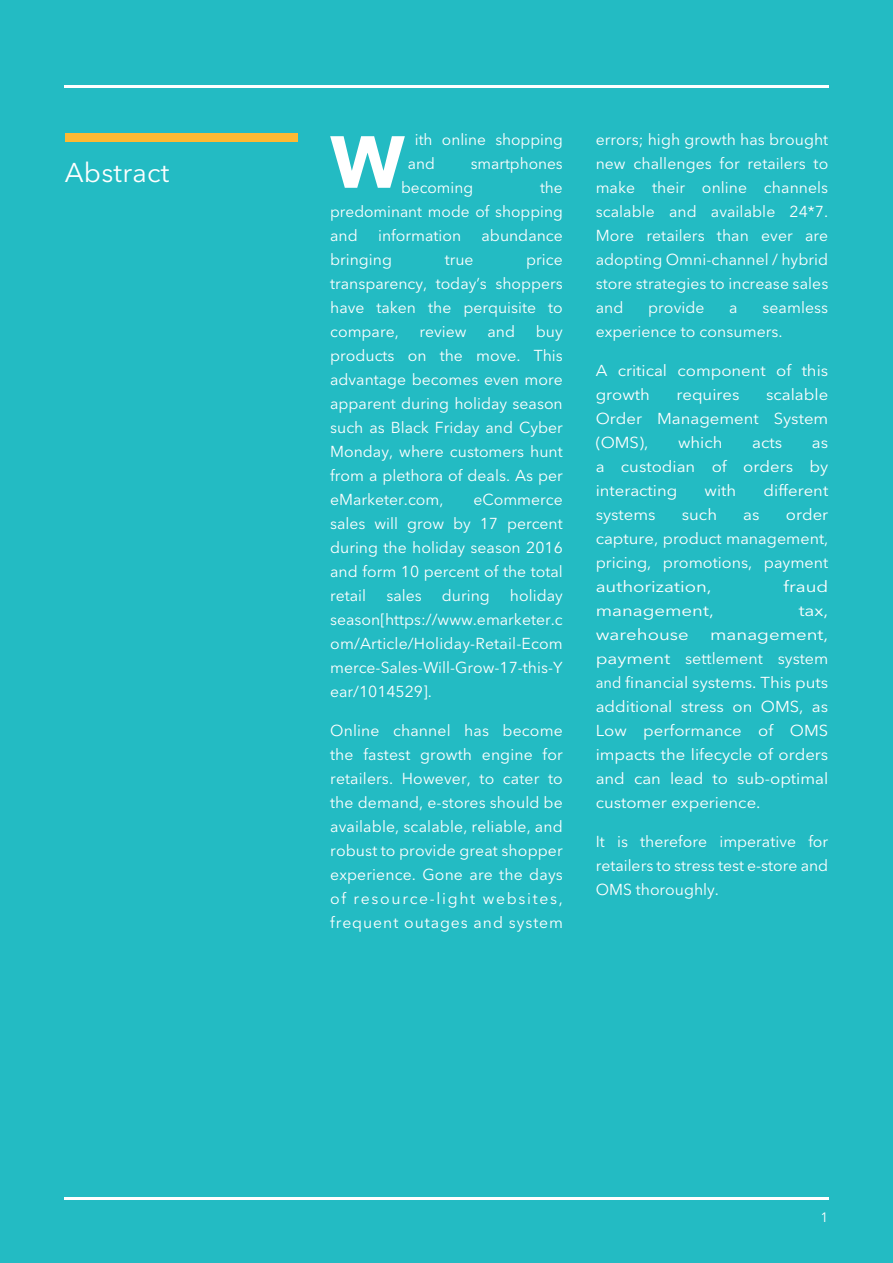
<style>
.page{position:relative;width:893px;height:1263px;background:#23bbc3}
.page>*{position:absolute;margin:0;border:0;box-sizing:border-box;transform-origin:0 0}
.t1{font:27px "Avenir Next LT Pro";letter-spacing:.01em;color:#fff}
.t2{font:15.75px/24px "Avenir Next LT Pro";color:#fff;text-align:justify}
.t3{font:15.75px/24px "Avenir Next LT Pro";color:#fff;text-align:justify;scale:1.06 1}
.t4{font:15.75px/24px "Avenir Next LT Pro";color:#fff;text-align:justify;scale:1.18 1}
.t5{font:13.5px "Avenir Next LT Pro";color:#fff}
</style>
<div class="page">
<svg style="left:330px;top:136px;width:75px;height:52px"></svg>
<div style="left:65px;top:133px;width:232px;height:9px;background:#fdb933"></div>
<hr style="left:64px;top:1197px;width:765px;height:2px;background:#fff">
<hr style="left:64px;top:85px;width:765px;height:2px;background:#fff">
<h1 class="t1" style="left:65px;top:156px;width:106px">Abstract</h1>
<p class="t2" style="left:408px;top:127px;width:156px;text-indent:7px">ith online shopping and</p>
<p class="t2" style="left:401px;top:151px;width:163px;text-indent:70px">smartphones becoming</p>
<p class="t2" style="left:330px;top:175px;width:234px;text-indent:210px">the predominant mode of shopping and</p>
<p class="t2" style="left:378px;top:223px;width:85px">information</p>
<p class="t2" style="left:482px;top:223px;width:83px">abundance</p>
<p class="t2" style="left:330px;top:247px;width:63px">bringing</p>
<p class="t2" style="left:445px;top:247px;width:30px">true</p>
<p class="t2" style="left:330px;top:247px;width:234px;text-indent:196px">price transparency, today’s shoppers have taken the perquisite to compare,</p>
<p class="t2" style="left:330px;top:319px;width:234px;text-indent:206px">buy products on the move. This advantage becomes even more apparent during holiday season such as Black Friday and Cyber Monday, where customers hunt from a plethora of deals. As per eMarketer.com,</p>
<p class="t2" style="left:420px;top:319px;width:49px">review</p>
<p class="t2" style="left:487px;top:319px;width:29px">and</p>
<p class="t2" style="left:330px;top:487px;width:234px;text-indent:143px">eCommerce sales will grow by 17 percent during the holiday season 2016 and form 10 percent of the total retail</p>
<p class="t2" style="left:330px;top:583px;width:234px;text-indent:180px">holiday season[https://www.emarketer.c om/Article/Holiday-Retail-Ecom merce-Sales-Will-Grow-17-this-Y ear/1014529].</p>
<p class="t2" style="left:330px;top:718px;width:234px">Online channel has become the fastest growth engine for retailers. However, to cater to the demand, e-stores should be available, scalable, reliable, and robust to provide great shopper experience. Gone are the days of resource-light websites, frequent outages and system</p>
<p class="t2" style="left:386px;top:583px;width:37px">sales</p>
<p class="t2" style="left:442px;top:583px;width:49px">during</p>
<p class="t2" style="left:596px;top:127px;width:234px">errors; high growth has brought new challenges for retailers to make their online channels scalable and available 24*7.<br>More retailers than ever are adopting Omni-channel / hybrid store strategies to increase sales and</p>
<p class="t2" style="left:596px;top:295px;width:234px;text-indent:167px">seamless experience to consumers.</p>
<p class="t3" style="left:596px;top:358px;width:221px">A critical component of this growth</p>
<p class="t2" style="left:648px;top:295px;width:58px">provide</p>
<p class="t2" style="left:729px;top:295px;width:10px">a</p>
<p class="t3" style="left:596px;top:382px;width:221px;text-indent:170px">scalable Order Management System (OMS),</p>
<p class="t3" style="left:676px;top:382px;width:61px">requires</p>
<p class="t3" style="left:678px;top:430px;width:43px">which</p>
<p class="t3" style="left:752px;top:430px;width:30px">acts</p>
<p class="t3" style="left:596px;top:430px;width:221px;text-indent:216px">as a custodian of orders by interacting</p>
<p class="t3" style="left:705px;top:478px;width:31px">with</p>
<p class="t3" style="left:763px;top:478px;width:63px">different</p>
<p class="t3" style="left:596px;top:502px;width:58px">systems</p>
<p class="t3" style="left:682px;top:502px;width:35px">such</p>
<p class="t3" style="left:743px;top:502px;width:17px">as</p>
<p class="t3" style="left:596px;top:502px;width:221px;text-indent:190px">order capture, product management, pricing, promotions, payment authorization,</p>
<p class="t4" style="left:784px;top:574px;width:39px">fraud</p>
<p class="t4" style="left:596px;top:598px;width:102px">management,</p>
<p class="t4" style="left:799px;top:598px;width:27px">tax,</p>
<p class="t4" style="left:596px;top:622px;width:80px">warehouse</p>
<p class="t4" style="left:596px;top:622px;width:199px;text-indent:114px">management, payment settlement system and financial systems. This puts additional stress on OMS, as Low performance of OMS impacts the lifecycle of orders and can lead to sub-optimal customer experience.</p>
<p class="t2" style="left:596px;top:829px;width:234px">It is therefore imperative for retailers to stress test e-store and OMS thoroughly.</p>
<p class="t5" style="left:820px;top:1209px;width:9px">1</p>
</div>
